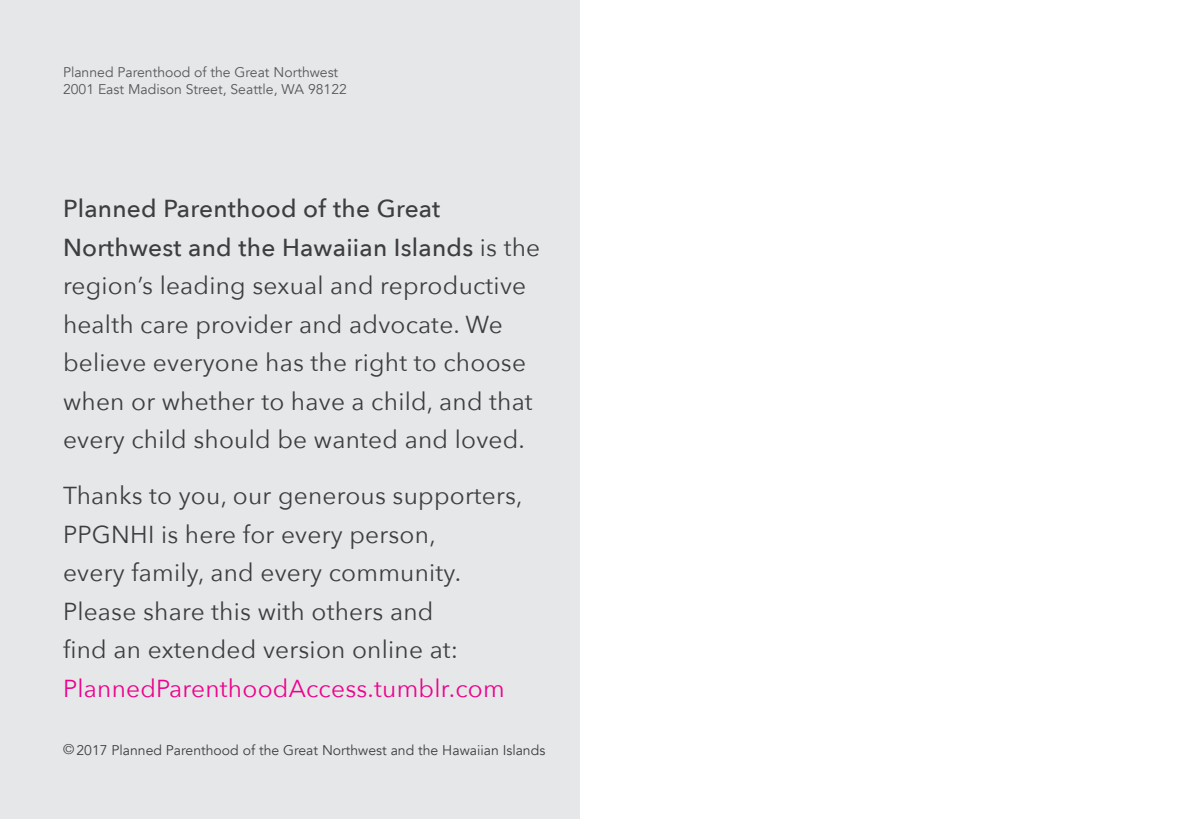
<style>
.page{position:relative;width:1197px;height:819px;background:#fff}
.page>*{position:absolute;margin:0;border:0;box-sizing:border-box;transform-origin:0 0}
.t1{font:24.5px/38.5px "Avenir Next";letter-spacing:.01em;color:#3e3e3f}
.Main_Story_Body_Copy{font:14px/16.8px "Avenir";color:#57585a}
.Main_Story_Body_Copy-2{font:14px "Avenir";color:#404041}
.s1{font-weight:500}
.s2{color:#ed028c}
</style>
<div class="page">
<div style="left:0;top:0;width:580px;height:819px;background:#e6e7e9"></div>
<p class="Main_Story_Body_Copy" style="left:63px;top:64px;width:285px">Planned Parenthood of the Great Northwest<br>2001 East Madison Street, Seattle, WA 98122</p>
<p class="t1" style="left:63px;top:188px;width:479px"><span class="s1">Planned Parenthood of the Great Northwest and the Hawaiian Islands</span> is the region’s leading sexual and reproductive health care provider and advocate. We believe everyone has the right to choose when or whether to have a child, and that every child should be wanted and loved.</p>
<p class="t1" style="left:63px;top:475px;width:461px">Thanks to you, our generous supporters, PPGNHI is here for every person,<br>every family, and every community.<br>Please share this with others and<br>find an extended version online at:<br><span class="s2">PlannedParenthoodAccess.tumblr.com</span></p>
<p class="Main_Story_Body_Copy-2" style="left:63px;top:742px;width:484px">© 2017 Planned Parenthood of the Great Northwest and the Hawaiian Islands</p>
</div>
